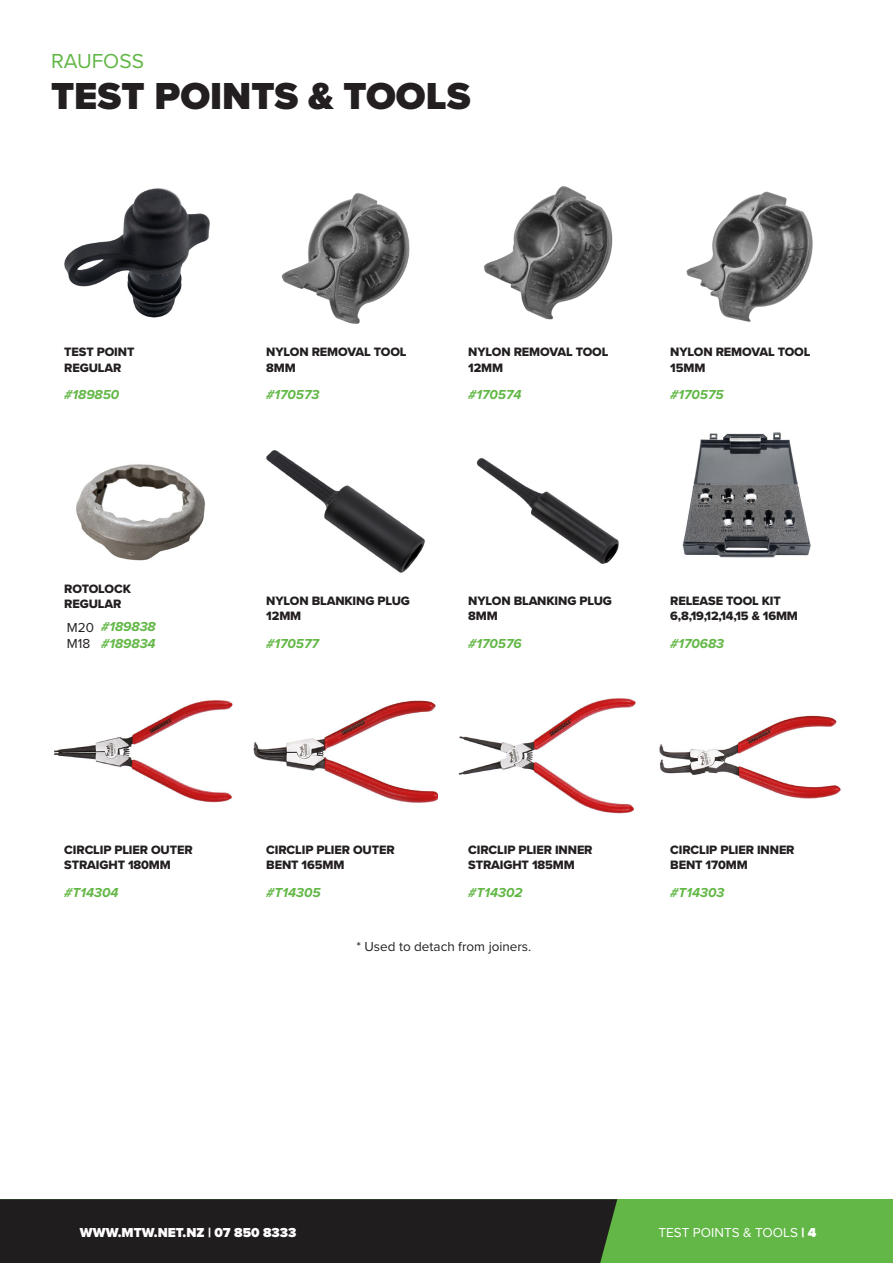
<style>
.page{position:relative;width:893px;height:1263px;background:#fff}
.page>*{position:absolute;margin:0;border:0;box-sizing:border-box;transform-origin:0 0}
.t1{font:900 39px "Proxima Nova";color:#231f20}
.t2{font:21px "Proxima Nova";color:#62b746}
.t3{font:italic 700 13.5px "Proxima Nova";color:#62b746}
.t4{font:13.5px "Proxima Nova";color:#231f20}
.t5{font:900 13.5px "Proxima Nova";color:#fff}
.t6{font:13.5px "Proxima Nova";color:#fff}
.t7{font:12.6px/15.1px "Proxima Nova Extrabld";letter-spacing:-.01em;color:#231f20}
.s1{font-weight:900}
</style>
<div class="page">
<img style="left:64px;top:188px;width:146px;height:130px">
<img style="left:76px;top:464px;width:129px;height:97px">
<img style="left:54px;top:700px;width:179px;height:103px">
<img style="left:253px;top:700px;width:185px;height:103px">
<img style="left:458px;top:698px;width:178px;height:116px">
<img style="left:659px;top:715px;width:182px;height:84px">
<img style="left:484px;top:186px;width:129px;height:134px">
<img style="left:476px;top:458px;width:143px;height:106px">
<img style="left:281px;top:193px;width:129px;height:131px">
<img style="left:266px;top:450px;width:159px;height:123px">
<img style="left:686px;top:191px;width:127px;height:131px">
<img style="left:682px;top:432px;width:129px;height:126px">
<div style="left:0;top:1199px;width:893px;height:64px;background:#62b746"></div>
<div style="left:0;top:1199px;width:617px;height:64px;background:#201d1e"></div>
<p class="t2" style="left:51px;top:45px;width:94px">RAUFOSS</p>
<p class="t1" style="left:51px;top:66px;width:421px">TEST POINTS &amp; TOOLS</p>
<p class="t7" style="left:64px;top:344px;width:72px">TEST POINT</p>
<p class="t7" style="left:64px;top:360px;width:59px">REGULAR</p>
<p class="t3" style="left:64px;top:385px;width:57px">#189850</p>
<p class="t7" style="left:64px;top:581px;width:68px">ROTOLOCK</p>
<p class="t7" style="left:64px;top:596px;width:59px">REGULAR</p>
<p class="t4" style="left:67px;top:617px;width:29px">M20</p>
<p class="t3" style="left:101px;top:616px;width:56px">#189838</p>
<p class="t4" style="left:67px;top:634px;width:25px">M18</p>
<p class="t3" style="left:101px;top:634px;width:56px">#189834</p>
<p class="t7" style="left:266px;top:344px;width:142px">NYLON REMOVAL TOOL<br>8MM</p>
<p class="t3" style="left:266px;top:385px;width:55px">#170573</p>
<p class="t7" style="left:468px;top:344px;width:142px">NYLON REMOVAL TOOL<br>12MM</p>
<p class="t3" style="left:468px;top:385px;width:55px">#170574</p>
<p class="t7" style="left:670px;top:344px;width:142px">NYLON REMOVAL TOOL<br>15MM</p>
<p class="t3" style="left:670px;top:385px;width:55px">#170575</p>
<p class="t7" style="left:266px;top:593px;width:145px">NYLON BLANKING PLUG<br>12MM</p>
<p class="t3" style="left:266px;top:634px;width:54px">#170577</p>
<p class="t7" style="left:468px;top:593px;width:145px">NYLON BLANKING PLUG<br>8MM</p>
<p class="t3" style="left:468px;top:634px;width:55px">#170576</p>
<p class="t7" style="left:670px;top:593px;width:112px">RELEASE TOOL KIT</p>
<p class="t7" style="left:670px;top:608px;width:129px">6,8,19,12,14,15 &amp; 16MM</p>
<p class="t3" style="left:670px;top:634px;width:55px">#170683</p>
<p class="t7" style="left:64px;top:842px;width:130px">CIRCLIP PLIER OUTER<br>STRAIGHT 180MM</p>
<p class="t7" style="left:266px;top:842px;width:130px">CIRCLIP PLIER OUTER<br>BENT 165MM</p>
<p class="t7" style="left:468px;top:842px;width:126px">CIRCLIP PLIER INNER<br>STRAIGHT 185MM</p>
<p class="t7" style="left:670px;top:842px;width:126px">CIRCLIP PLIER INNER<br>BENT 170MM</p>
<p class="t3" style="left:64px;top:882px;width:56px">#T14304</p>
<p class="t3" style="left:266px;top:882px;width:56px">#T14305</p>
<p class="t3" style="left:468px;top:882px;width:56px">#T14302</p>
<p class="t3" style="left:670px;top:882px;width:56px">#T14303</p>
<p class="t4" style="left:356px;top:937px;width:176px">* Used to detach from joiners.</p>
<p class="t5" style="left:80px;top:1222px;width:218px">WWW.MTW.NET.NZ | 07 850 8333</p>
<p class="t6" style="left:659px;top:1222px;width:159px">TEST POINTS &amp; TOOLS <span class="s1">| 4</span></p>
</div>
